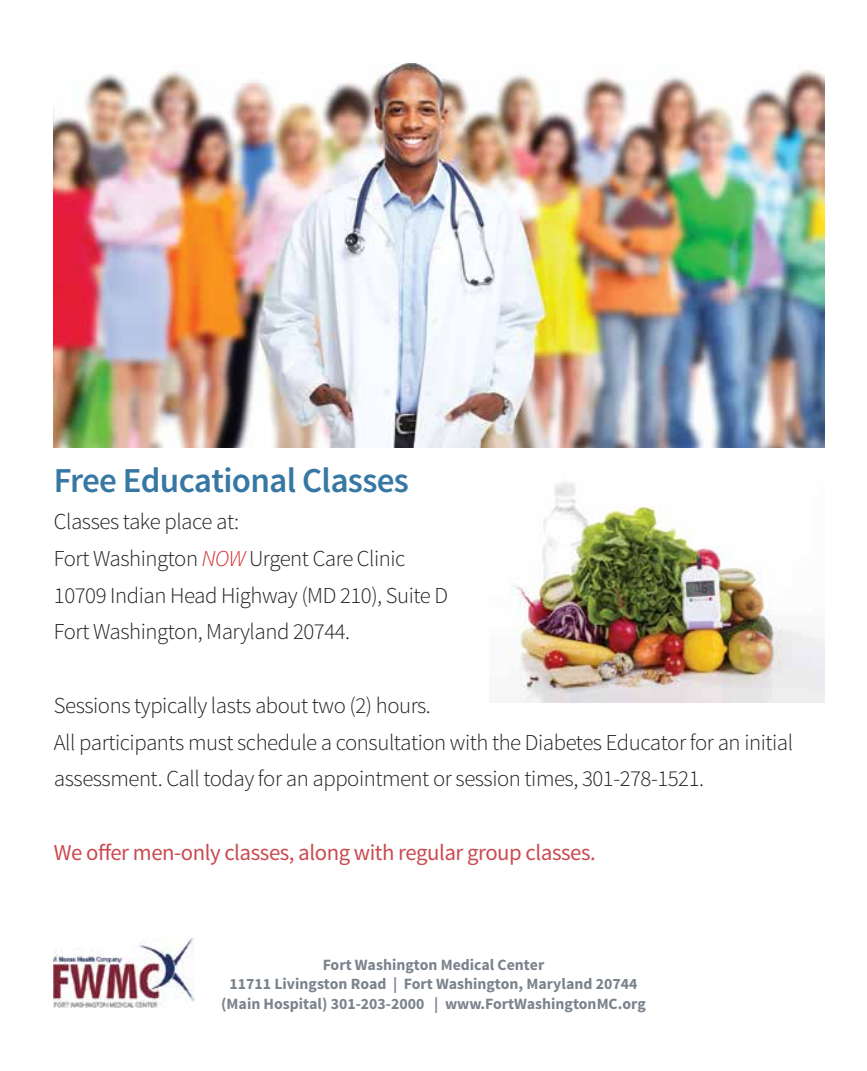
<style>
.page{position:relative;width:867px;height:1071px;background:#fff}
.page>*{position:absolute;margin:0;border:0;box-sizing:border-box;transform-origin:0 0}
.t1{font:600 35px "Source Sans Pro";letter-spacing:-.02em;color:#3678a3}
.t2{font:300 22.75px/36.8px "Source Sans Pro";letter-spacing:-.02em;color:#231f20}
.t3{font:22.75px "Source Sans Pro";letter-spacing:-.02em;color:#ca4a50}
.No_Spacing{font:700 15.75px "Source Sans Pro";color:#7b838d}
.s1{font-style:italic;color:#d2232a}
</style>
<div class="page">
<img style="left:54px;top:938px;width:140px;height:70px">
<img style="left:509px;top:482px;width:315px;height:220px">
<img style="left:54px;top:63px;width:770px;height:384px">
<p class="t1" style="left:54px;top:459px;width:356px">Free Educational Classes</p>
<p class="t2" style="left:54px;top:503px;width:187px">Classes take place at:</p>
<p class="t2" style="left:54px;top:540px;width:353px">Fort Washington <span class="s1">NOW</span> Urgent Care Clinic</p>
<p class="t2" style="left:54px;top:577px;width:395px">10709 Indian Head Highway (MD 210), Suite D</p>
<p class="t2" style="left:54px;top:614px;width:298px">Fort Washington, Maryland 20744.</p>
<p class="t2" style="left:54px;top:687px;width:378px">Sessions typically lasts about two (2) hours.</p>
<p class="t2" style="left:54px;top:724px;width:740px">All participants must schedule a consultation with the Diabetes Educator for an initial assessment. Call today for an appointment or session times, 301-278-1521.</p>
<p class="t3" style="left:54px;top:838px;width:543px">We offer men-only classes, along with regular group classes.</p>
<p class="No_Spacing" style="left:322px;top:955px;width:223px">Fort Washington Medical Center</p>
<p class="No_Spacing" style="left:229px;top:974px;width:409px">11711 Livingston Road | Fort Washington, Maryland 20744</p>
<p class="No_Spacing" style="left:221px;top:993px;width:426px">(Main Hospital) 301-203-2000 | www.FortWashingtonMC.org</p>
</div>
